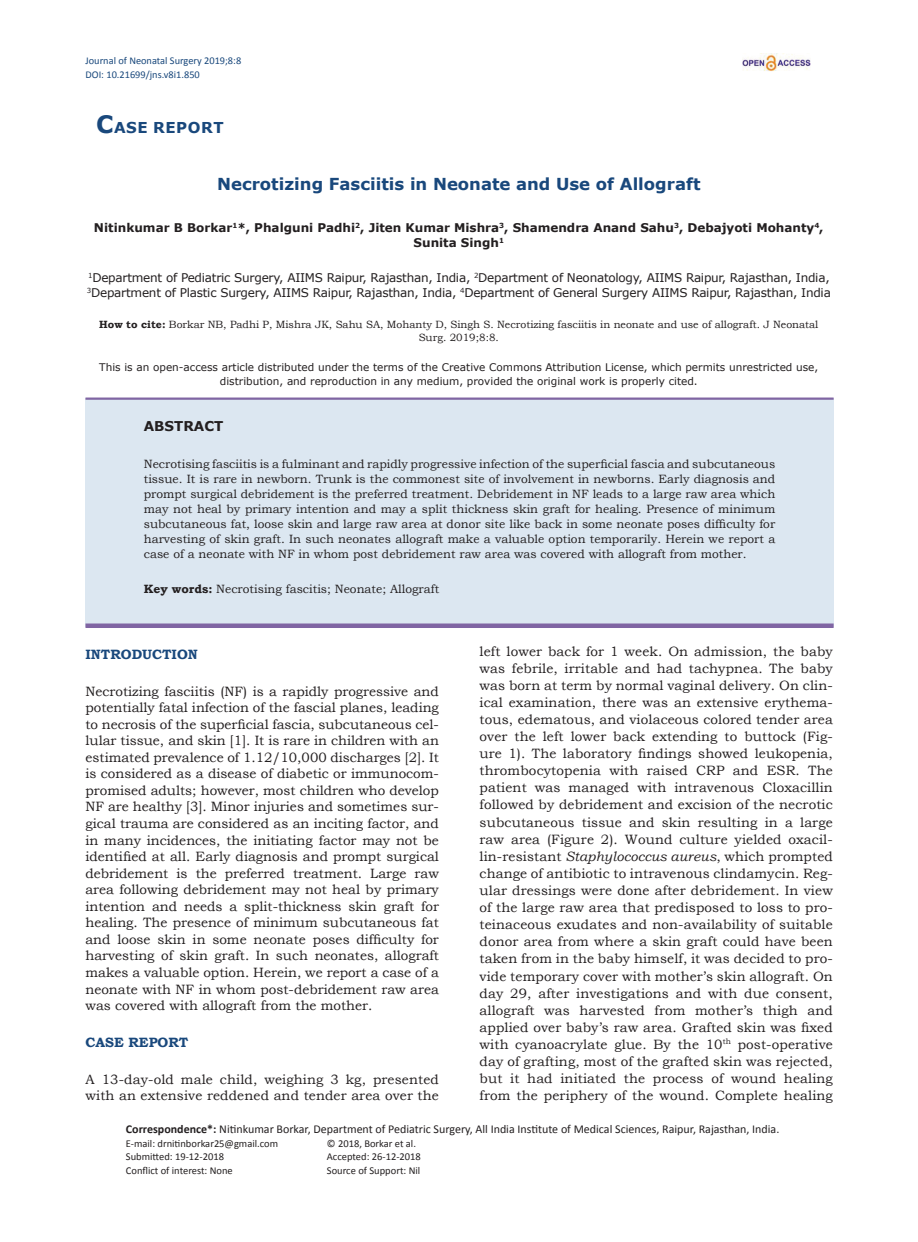
<style>
.page{position:relative;width:918px;height:1242px;background:#fff}
.page>*{position:absolute;margin:0;border:0;box-sizing:border-box;transform-origin:0 0}
.AT{font:700 16.5px "Verdana";color:#19487c}
.AH{font:700 15px "Verdana";letter-spacing:.035em;color:#19487c}
.TX{font:13.5px/17.1px "Bookman Old Style";letter-spacing:.01em;color:#231f20;text-align:justify}
.t1{font:700 13.5px "Bookman Old Style";color:#19487c}
.ABSH{font:700 13.5px "Verdana";color:#231f20}
.ABS{font:12px/15px "Bookman Old Style";color:#231f20;text-align:justify}
.AFF{font:12px/15px "Verdana";letter-spacing:-.02em;color:#231f20}
.ADD{font:12px "Calibri";color:#231f20}
.AU{font:700 12px/15px "Verdana";color:#231f20;text-align:center}
.KWD{font:12px "Bookman Old Style";color:#231f20}
.CR_Type{font:10.5px/13.5px "Verdana";color:#231f20;text-align:center}
.HIS{font:10.5px "Calibri";color:#231f20}
.HTC{font:10.5px/13.5px "Bookman Old Style";color:#231f20;text-align:center}
.J_Name{font:10.35px "Calibri";color:#19487c}
.s1{font-size:24px}
.s2{font-weight:700}
.s3{font-style:italic}
</style>
<div class="page">
<div style="left:86px;top:398px;width:748px;height:229px;background:#dce7f1"></div>
<hr style="left:86px;top:398px;width:748px;height:2px;background:#8065a3">
<hr style="left:86px;top:624px;width:748px;height:4px;background:#8065a3">
<img style="left:743px;top:53px;width:67px;height:18px">
<p class="J_Name" style="left:86px;top:54px;width:157px">Journal of Neonatal Surgery 2019;8:8</p>
<p class="J_Name" style="left:86px;top:67px;width:116px">DOI: 10.21699/jns.v8i1.850</p>
<p class="AH" style="left:96px;top:116px;width:129px"><span class="s1">C</span>ASE REPORT</p>
<p class="AT" style="left:217px;top:172px;width:485px">Necrotizing Fasciitis in Neonate and Use of Allograft</p>
<p class="AU" style="left:94px;top:220px;width:731px">Nitinkumar B Borkar<sup>1</sup>*, Phalguni Padhi<sup>2</sup>, Jiten Kumar Mishra<sup>3</sup>, Shamendra Anand Sahu<sup>3</sup>, Debajyoti Mohanty<sup>4</sup>,<br>Sunita Singh<sup>1</sup></p>
<p class="AFF" style="left:87px;top:270px;width:746px"><sup>1</sup>Department of Pediatric Surgery, AIIMS Raipur, Rajasthan, India, <sup>2</sup>Department of Neonatology, AIIMS Raipur, Rajasthan, India,<br><sup>3</sup>Department of Plastic Surgery, AIIMS Raipur, Rajasthan, India, <sup>4</sup>Department of General Surgery AIIMS Raipur, Rajasthan, India</p>
<p class="HTC" style="left:99px;top:318px;width:721px"><span class="s2">How to cite:</span> Borkar NB, Padhi P, Mishra JK, Sahu SA, Mohanty D, Singh S. Necrotizing fasciitis in neonate and use of allograft. J Neonatal<br>Surg. 2019;8:8.</p>
<p class="CR_Type" style="left:99px;top:360px;width:721px">This is an open-access article distributed under the terms of the Creative Commons Attribution License, which permits unrestricted use, distribution, and reproduction in any medium, provided the original work is properly cited.</p>
<p class="ABSH" style="left:144px;top:417px;width:81px">ABSTRACT</p>
<p class="ABS" style="left:144px;top:456px;width:633px">Necrotising fasciitis is a fulminant and rapidly progressive infection of the superficial fascia and subcutaneous tissue. It is rare in newborn. Trunk is the commonest site of involvement in newborns. Early diagnosis and prompt surgical debridement is the preferred treatment. Debridement in NF leads to a large raw area which may not heal by primary intention and may a split thickness skin graft for healing. Presence of minimum subcutaneous fat, loose skin and large raw area at donor site like back in some neonate poses difficulty for harvesting of skin graft. In such neonates allograft make a valuable option temporarily. Herein we report a case of a neonate with NF in whom post debridement raw area was covered with allograft from mother.</p>
<p class="KWD" style="left:144px;top:581px;width:297px"><span class="s2">Key words:</span> Necrotising fascitis; Neonate; Allograft</p>
<p class="TX" style="left:480px;top:642px;width:355px">left lower back for 1 week. On admission, the baby was febrile, irritable and had tachypnea. The baby was born at term by normal vaginal delivery. On clin&shy;ical examination, there was an extensive erythema&shy;tous, edematous, and violaceous colored tender area over the left lower back extending to buttock (Fig&shy;ure 1). The laboratory findings showed leukopenia, thrombocytopenia with raised CRP and ESR. The patient was managed with intravenous Cloxacillin followed by debridement and excision of the necrotic subcutaneous tissue and skin resulting in a large raw area (Figure 2). Wound culture yielded oxacil&shy;lin-resistant <span class="s3">Staphylococcus aureus</span>, which prompted change of antibiotic to intravenous clindamycin. Reg&shy;ular dressings were done after debridement. In view of the large raw area that predisposed to loss to pro&shy;teinaceous exudates and non-availability of suitable donor area from where a skin graft could have been taken from in the baby himself, it was decided to pro&shy;vide temporary cover with mother’s skin allograft. On day 29, after investigations and with due consent, allograft was harvested from mother’s thigh and applied over baby’s raw area. Grafted skin was fixed with cyanoacrylate glue. By the 10<sup>th</sup> post-operative day of grafting, most of the grafted skin was rejected, but it had initiated the process of wound healing from the periphery of the wound. Complete healing</p>
<p class="ADD" style="left:126px;top:1121px;width:655px"><span class="s2">Correspondence*:</span> Nitinkumar Borkar, Department of Pediatric Surgery, All India Institute of Medical Sciences, Raipur, Rajasthan, India.</p>
<p class="HIS" style="left:126px;top:1136px;width:154px">E-mail: drnitinborkar25@gmail.com</p>
<p class="HIS" style="left:327px;top:1136px;width:91px">© 2018, Borkar et al.</p>
<p class="HIS" style="left:126px;top:1149px;width:100px">Submitted: 19-12-2018</p>
<p class="HIS" style="left:327px;top:1149px;width:95px">Accepted: 26-12-2018</p>
<p class="HIS" style="left:126px;top:1163px;width:108px">Conflict of interest: None</p>
<p class="HIS" style="left:327px;top:1163px;width:95px">Source of Support: Nil</p>
<h1 class="t1" style="left:86px;top:644px;width:114px">INTRODUCTION</h1>
<p class="TX" style="left:86px;top:683px;width:355px;line-height:16.5px">Necrotizing fasciitis (NF) is a rapidly progressive and potentially fatal infection of the fascial planes, leading to necrosis of the superficial fascia, subcutaneous cel&shy;lular tissue, and skin [1]. It is rare in children with an estimated prevalence of 1.12/10,000 discharges [2]. It is considered as a disease of diabetic or immunocom&shy;promised adults; however, most children who develop NF are healthy [3]. Minor injuries and sometimes sur&shy;gical trauma are considered as an inciting factor, and in many incidences, the initiating factor may not be identified at all. Early diagnosis and prompt surgical debridement is the preferred treatment. Large raw area following debridement may not heal by primary intention and needs a split-thickness skin graft for healing. The presence of minimum subcutaneous fat and loose skin in some neonate poses difficulty for harvesting of skin graft. In such neonates, allograft makes a valuable option. Herein, we report a case of a neonate with NF in whom post-debridement raw area was covered with allograft from the mother.</p>
<h1 class="t1" style="left:86px;top:1033px;width:104px">CASE REPORT</h1>
<p class="TX" style="left:86px;top:1071px;width:355px;line-height:16.5px">A 13-day-old male child, weighing 3 kg, presented with an extensive reddened and tender area over the</p>
</div>
